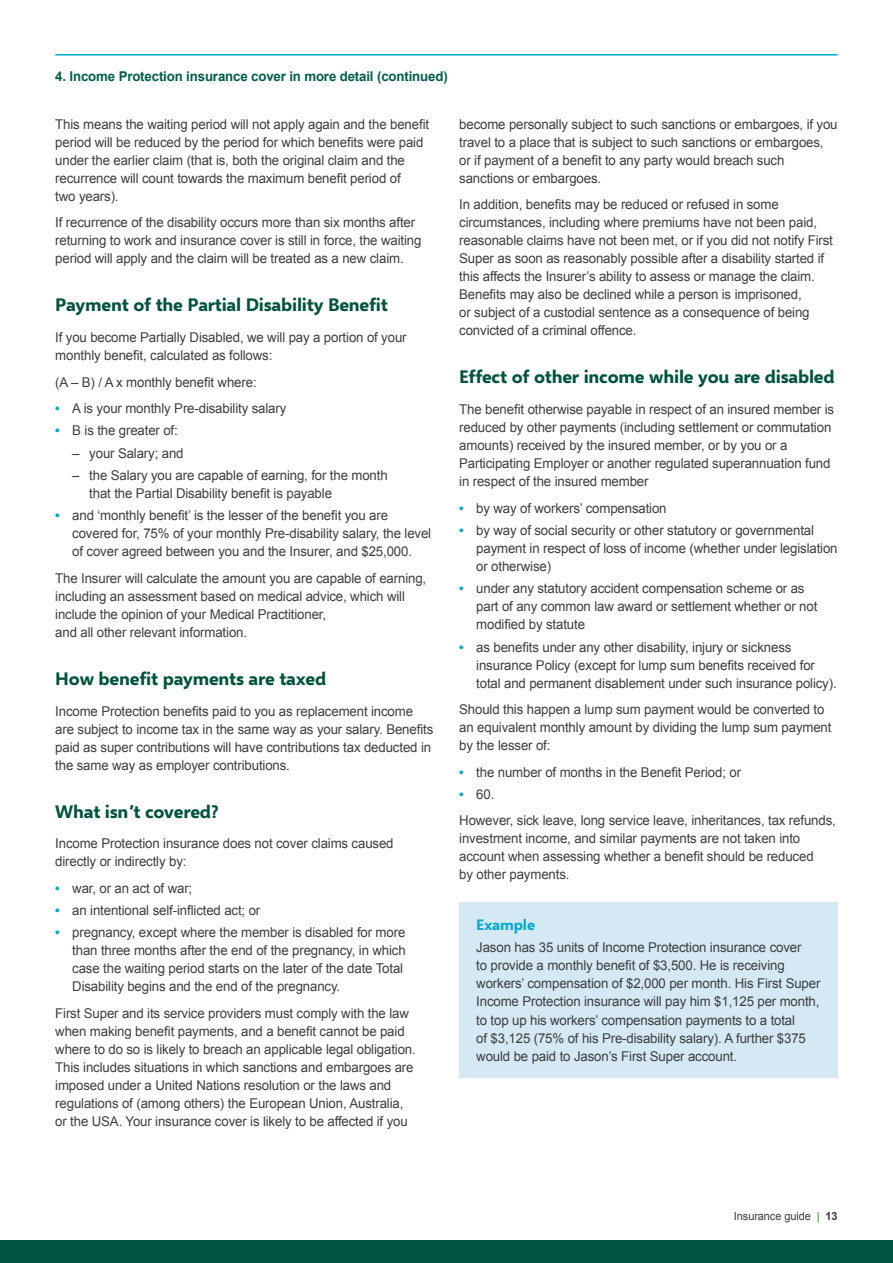
<style>
.page{position:relative;width:893px;height:1263px;background:#fff}
.page>*{position:absolute;margin:0;border:0;box-sizing:border-box;transform-origin:0 0}
._2023_A4__Heading_L1{font:700 18px "Selawik";letter-spacing:-.01em;color:#00533e}
._2023_A4__Heading_L2{font:700 15px "Selawik";letter-spacing:-.01em;color:#05a8ce}
._2023_A4__Body_Copy_9pt_12pt{font:13.5px/18px "Arial";letter-spacing:-.01em;color:#3e3e3f}
._2023_A4__Running_on_Header_with_Line{font:700 13.5px "Arial";letter-spacing:-.01em;color:#005d49}
.t1{font:11.25px "Arial";letter-spacing:-.01em;color:#3e3e3f}
.s1{font-weight:700;color:#05a8ce}
.s2{font-weight:700;color:#5da953}
.s3{font-weight:700}
</style>
<div class="page">
<div style="left:459px;top:902px;width:379px;height:175px;background:#d4e9f3"></div>
<hr style="left:55px;top:54px;width:783px;height:2px;background:#05a8ce">
<div style="left:0;top:1241px;width:893px;height:22px;background:#00533e"></div>
<p class="_2023_A4__Running_on_Header_with_Line" style="left:55px;top:67px;width:394px">4. Income Protection insurance cover in more detail (continued)</p>
<p class="_2023_A4__Body_Copy_9pt_12pt" style="left:55px;top:115px;width:375px">This means the waiting period will not apply again and the benefit period will be reduced by the period for which benefits were paid under the earlier claim (that is, both the original claim and the recurrence will count towards the maximum benefit period of<br>two years).</p>
<p class="_2023_A4__Body_Copy_9pt_12pt" style="left:55px;top:214px;width:368px">If recurrence of the disability occurs more than six months after returning to work and insurance cover is still in force, the waiting period will apply and the claim will be treated as a new claim.</p>
<p class="_2023_A4__Heading_L1" style="left:55px;top:294px;width:334px">Payment of the Partial Disability Benefit</p>
<p class="_2023_A4__Body_Copy_9pt_12pt" style="left:55px;top:329px;width:353px">If you become Partially Disabled, we will pay a portion of your monthly benefit, calculated as follows:</p>
<p class="_2023_A4__Body_Copy_9pt_12pt" style="left:55px;top:373px;width:203px">(A – B) / A x monthly benefit where:</p>
<p class="_2023_A4__Body_Copy_9pt_12pt" style="left:55px;top:400px;width:233px"><span class="s1">•</span> A is your monthly Pre-disability salary</p>
<p class="_2023_A4__Body_Copy_9pt_12pt" style="left:55px;top:422px;width:124px"><span class="s1">•</span> B is the greater of:</p>
<p class="_2023_A4__Body_Copy_9pt_12pt" style="left:72px;top:444px;width:113px">– your Salary; and</p>
<p class="_2023_A4__Body_Copy_9pt_12pt" style="left:89px;top:466px;width:300px;text-indent:-17px">– the Salary you are capable of earning, for the month that the Partial Disability benefit is payable</p>
<p class="_2023_A4__Body_Copy_9pt_12pt" style="left:72px;top:507px;width:360px;text-indent:-17px"><span class="s1">•</span> and ‘monthly benefit’ is the lesser of the benefit you are covered for, 75% of your monthly Pre-disability salary, the level of cover agreed between you and the Insurer, and $25,000.</p>
<p class="_2023_A4__Body_Copy_9pt_12pt" style="left:55px;top:569px;width:372px">The Insurer will calculate the amount you are capable of earning, including an assessment based on medical advice, which will include the opinion of your Medical Practitioner,<br>and all other relevant information.</p>
<p class="_2023_A4__Heading_L1" style="left:55px;top:667px;width:272px">How benefit payments are taxed</p>
<p class="_2023_A4__Body_Copy_9pt_12pt" style="left:55px;top:702px;width:380px">Income Protection benefits paid to you as replacement income are subject to income tax in the same way as your salary. Benefits paid as super contributions will have contributions tax deducted in the same way as employer contributions.</p>
<p class="_2023_A4__Heading_L1" style="left:55px;top:800px;width:165px">What isn’t covered?</p>
<p class="_2023_A4__Body_Copy_9pt_12pt" style="left:55px;top:835px;width:340px">Income Protection insurance does not cover claims caused directly or indirectly by:</p>
<p class="_2023_A4__Body_Copy_9pt_12pt" style="left:55px;top:879px;width:139px"><span class="s1">•</span> war, or an act of war;</p>
<p class="_2023_A4__Body_Copy_9pt_12pt" style="left:55px;top:901px;width:207px"><span class="s1">•</span> an intentional self-inflicted act; or</p>
<p class="_2023_A4__Body_Copy_9pt_12pt" style="left:72px;top:924px;width:335px;text-indent:-17px"><span class="s1">•</span> pregnancy, except where the member is disabled for more than three months after the end of the pregnancy, in which case the waiting period starts on the later of the date Total Disability begins and the end of the pregnancy.</p>
<p class="_2023_A4__Body_Copy_9pt_12pt" style="left:55px;top:1004px;width:362px">First Super and its service providers must comply with the law when making benefit payments, and a benefit cannot be paid where to do so is likely to breach an applicable legal obligation.<br>This includes situations in which sanctions and embargoes are imposed under a United Nations resolution or the laws and regulations of (among others) the European Union, Australia, or the USA. Your insurance cover is likely to be affected if you</p>
<p class="_2023_A4__Body_Copy_9pt_12pt" style="left:459px;top:115px;width:380px">become personally subject to such sanctions or embargoes, if you travel to a place that is subject to such sanctions or embargoes, or if payment of a benefit to any party would breach such sanctions or embargoes.</p>
<p class="_2023_A4__Body_Copy_9pt_12pt" style="left:459px;top:196px;width:375px">In addition, benefits may be reduced or refused in some circumstances, including where premiums have not been paid, reasonable claims have not been met, or if you did not notify First Super as soon as reasonably possible after a disability started if this affects the Insurer’s ability to assess or manage the claim.<br>Benefits may also be declined while a person is imprisoned,<br>or subject of a custodial sentence as a consequence of being convicted of a criminal offence.</p>
<p class="_2023_A4__Heading_L1" style="left:459px;top:366px;width:377px">Effect of other income while you are disabled</p>
<p class="_2023_A4__Body_Copy_9pt_12pt" style="left:459px;top:401px;width:376px">The benefit otherwise payable in respect of an insured member is reduced by other payments (including settlement or commutation amounts) received by the insured member, or by you or a Participating Employer or another regulated superannuation fund in respect of the insured member</p>
<p class="_2023_A4__Body_Copy_9pt_12pt" style="left:459px;top:499px;width:209px"><span class="s1">•</span> by way of workers’ compensation</p>
<p class="_2023_A4__Body_Copy_9pt_12pt" style="left:476px;top:521px;width:363px;text-indent:-17px"><span class="s1">•</span> by way of social security or other statutory or governmental payment in respect of loss of income (whether under legislation or otherwise)</p>
<p class="_2023_A4__Body_Copy_9pt_12pt" style="left:476px;top:580px;width:343px;text-indent:-17px"><span class="s1">•</span> under any statutory accident compensation scheme or as part of any common law award or settlement whether or not modified by statute</p>
<p class="_2023_A4__Body_Copy_9pt_12pt" style="left:476px;top:638px;width:362px;text-indent:-17px"><span class="s1">•</span> as benefits under any other disability, injury or sickness insurance Policy (except for lump sum benefits received for total and permanent disablement under such insurance policy).</p>
<p class="_2023_A4__Body_Copy_9pt_12pt" style="left:459px;top:700px;width:374px">Should this happen a lump sum payment would be converted to an equivalent monthly amount by dividing the lump sum payment by the lesser of:</p>
<p class="_2023_A4__Body_Copy_9pt_12pt" style="left:459px;top:763px;width:283px"><span class="s1">•</span> the number of months in the Benefit Period; or</p>
<p class="_2023_A4__Body_Copy_9pt_12pt" style="left:459px;top:785px;width:37px"><span class="s1">•</span> 60.</p>
<p class="_2023_A4__Body_Copy_9pt_12pt" style="left:459px;top:812px;width:378px">However, sick leave, long service leave, inheritances, tax refunds, investment income, and similar payments are not taken into account when assessing whether a benefit should be reduced<br>by other payments.</p>
<p class="_2023_A4__Heading_L2" style="left:476px;top:915px;width:60px">Example</p>
<p class="_2023_A4__Body_Copy_9pt_12pt" style="left:476px;top:939px;width:346px">Jason has 35 units of Income Protection insurance cover<br>to provide a monthly benefit of $3,500. He is receiving workers’ compensation of $2,000 per month. His First Super Income Protection insurance will pay him $1,125 per month, to top up his workers’ compensation payments to a total<br>of $3,125 (75% of his Pre-disability salary). A further $375 would be paid to Jason’s First Super account.</p>
<p class="t1" style="left:734px;top:1209px;width:105px">Insurance guide <span class="s2">|</span> <span class="s3">13</span></p>
</div>
